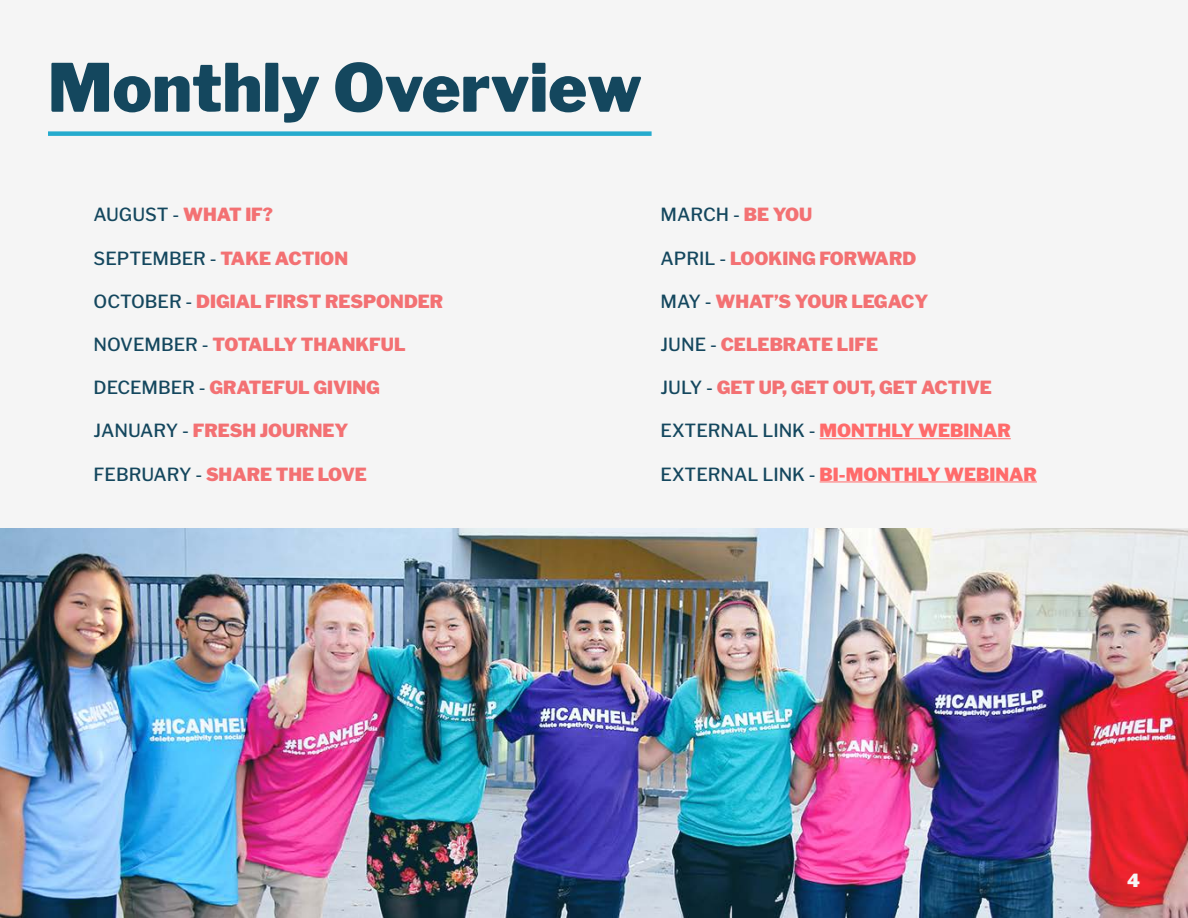
<style>
.page{position:relative;width:1188px;height:918px;background:#f5f5f5}
.page>*{position:absolute;margin:0;border:0;box-sizing:border-box;transform-origin:0 0}
.t1{font:900 66px "Libre Franklin";color:#14475e}
.t2{font:900 18px "Libre Franklin";color:#f37173}
.t3{font:900 18px "Libre Franklin";color:#ff6b6b}
.t4{font:500 18px "Libre Franklin";color:#14475e}
.t5{font:900 18px "Libre Franklin";color:#f5f5f5}
.s1{font-weight:900;color:#f37173}
.s2{font-weight:500;color:#14475e}
</style>
<div class="page">
<img style="left:0;top:528px;width:1188px;height:390px">
<hr style="left:820px;top:438px;width:191px;height:1px;background:#ff6b6b">
<hr style="left:820px;top:481px;width:217px;height:1px;background:#ff6b6b">
<div style="left:48px;top:131px;width:604px;height:5px;background:#25abce"></div>
<h1 class="t1" style="left:48px;top:48px;width:596px">Monthly Overview</h1>
<p class="t4" style="left:94px;top:204px;width:181px">AUGUST - <span class="s1">WHAT IF?</span></p>
<p class="t4" style="left:94px;top:247px;width:256px">SEPTEMBER - <span class="s1">TAKE ACTION</span></p>
<p class="t2" style="left:94px;top:290px;width:351px"><span class="s2">OCTOBER -</span> DIGIAL FIRST RESPONDER</p>
<p class="t2" style="left:94px;top:334px;width:314px"><span class="s2">NOVEMBER -</span> TOTALLY THANKFUL</p>
<p class="t2" style="left:94px;top:377px;width:288px"><span class="s2">DECEMBER -</span> GRATEFUL GIVING</p>
<p class="t2" style="left:94px;top:420px;width:256px"><span class="s2">JANUARY -</span> FRESH JOURNEY</p>
<p class="t2" style="left:94px;top:463px;width:275px"><span class="s2">FEBRUARY -</span> SHARE THE LOVE</p>
<p class="t4" style="left:661px;top:204px;width:153px">MARCH - <span class="s1">BE YOU</span></p>
<p class="t2" style="left:661px;top:247px;width:257px"><span class="s2">APRIL -</span> LOOKING FORWARD</p>
<p class="t2" style="left:661px;top:290px;width:269px"><span class="s2">MAY -</span> WHAT’S YOUR LEGACY</p>
<p class="t2" style="left:661px;top:334px;width:219px"><span class="s2">JUNE -</span> CELEBRATE LIFE</p>
<p class="t2" style="left:661px;top:377px;width:333px"><span class="s2">JULY -</span> GET UP, GET OUT, GET ACTIVE</p>
<p class="t3" style="left:661px;top:420px;width:352px"><span class="s2">EXTERNAL LINK -</span> MONTHLY WEBINAR</p>
<p class="t3" style="left:661px;top:463px;width:378px"><span class="s2">EXTERNAL LINK -</span> BI-MONTHLY WEBINAR</p>
<p class="t5" style="left:1127px;top:870px;width:14px">4</p>
</div>
